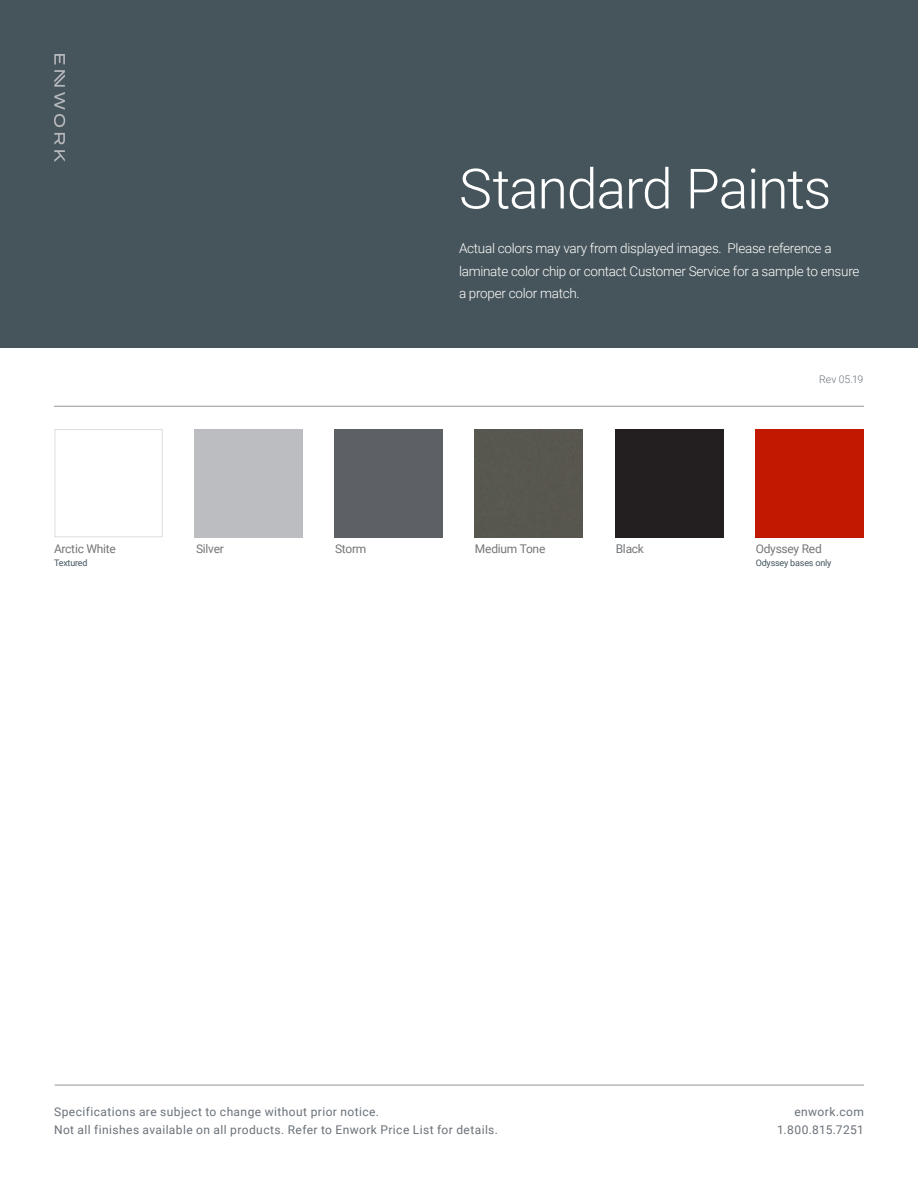
<style>
.page{position:relative;width:918px;height:1188px;background:#fff}
.page>*{position:absolute;margin:0;border:0;box-sizing:border-box;transform-origin:0 0}
.Heading{font:300 55.5px "Roboto";letter-spacing:-.025em;color:#fff}
.Copy{font:300 13.5px/22.5px "Roboto";letter-spacing:-.02em;color:#fff}
.Mice{font:12px "Roboto";letter-spacing:.035em;color:#6a7178}
.Subtitle{font:12px "Roboto";letter-spacing:-.02em;color:#757678}
.Footer_Right__CS{font:300 10.5px "Roboto";color:#6a7178}
.Color_Sub{font:9px "Roboto";letter-spacing:-.02em;color:#43555d}
</style>
<div class="page">
<div style="left:0;top:0;width:918px;height:348px;background:#46555b"></div>
<svg style="left:54px;top:54px;width:11px;height:108px"></svg>
<hr style="left:55px;top:1085px;width:809px;height:1px;background:#92959b">
<hr style="left:54px;top:406px;width:810px;height:1px;background:#92959b">
<div style="left:335px;top:429px;width:108px;height:108px;background:#5d6065"></div>
<div style="left:475px;top:429px;width:108px;height:108px;background:#58574f"></div>
<div style="left:616px;top:429px;width:108px;height:108px;background:#231f20"></div>
<div style="left:756px;top:429px;width:108px;height:108px;background:#c21801"></div>
<div style="left:55px;top:429px;width:108px;height:108px;border:1px solid #dcdddf"></div>
<p class="Heading" style="left:459px;top:150px;width:374px">Standard Paints</p>
<p class="Copy" style="left:459px;top:237px;width:402px">Actual colors may vary from displayed images. Please reference a laminate color chip or contact Customer Service for a sample to ensure a proper color match.</p>
<p class="Footer_Right__CS" style="left:819px;top:372px;width:46px">Rev 05.19</p>
<p class="Subtitle" style="left:54px;top:540px;width:63px">Arctic White</p>
<p class="Subtitle" style="left:196px;top:540px;width:29px">Silver</p>
<p class="Subtitle" style="left:335px;top:540px;width:33px">Storm</p>
<p class="Subtitle" style="left:616px;top:540px;width:30px">Black</p>
<p class="Color_Sub" style="left:54px;top:557px;width:35px">Textured</p>
<p class="Subtitle" style="left:475px;top:540px;width:72px">Medium Tone</p>
<p class="Subtitle" style="left:756px;top:540px;width:68px">Odyssey Red</p>
<p class="Color_Sub" style="left:756px;top:557px;width:77px">Odyssey bases only</p>
<p class="Mice" style="left:54px;top:1103px;width:327px">Specifications are subject to change without prior notice.</p>
<p class="Mice" style="left:54px;top:1121px;width:446px">Not all finishes available on all products. Refer to Enwork Price List for details.</p>
<p class="Mice" style="left:794px;top:1103px;width:71px">enwork.com</p>
<p class="Mice" style="left:777px;top:1121px;width:88px">1.800.815.7251</p>
</div>
